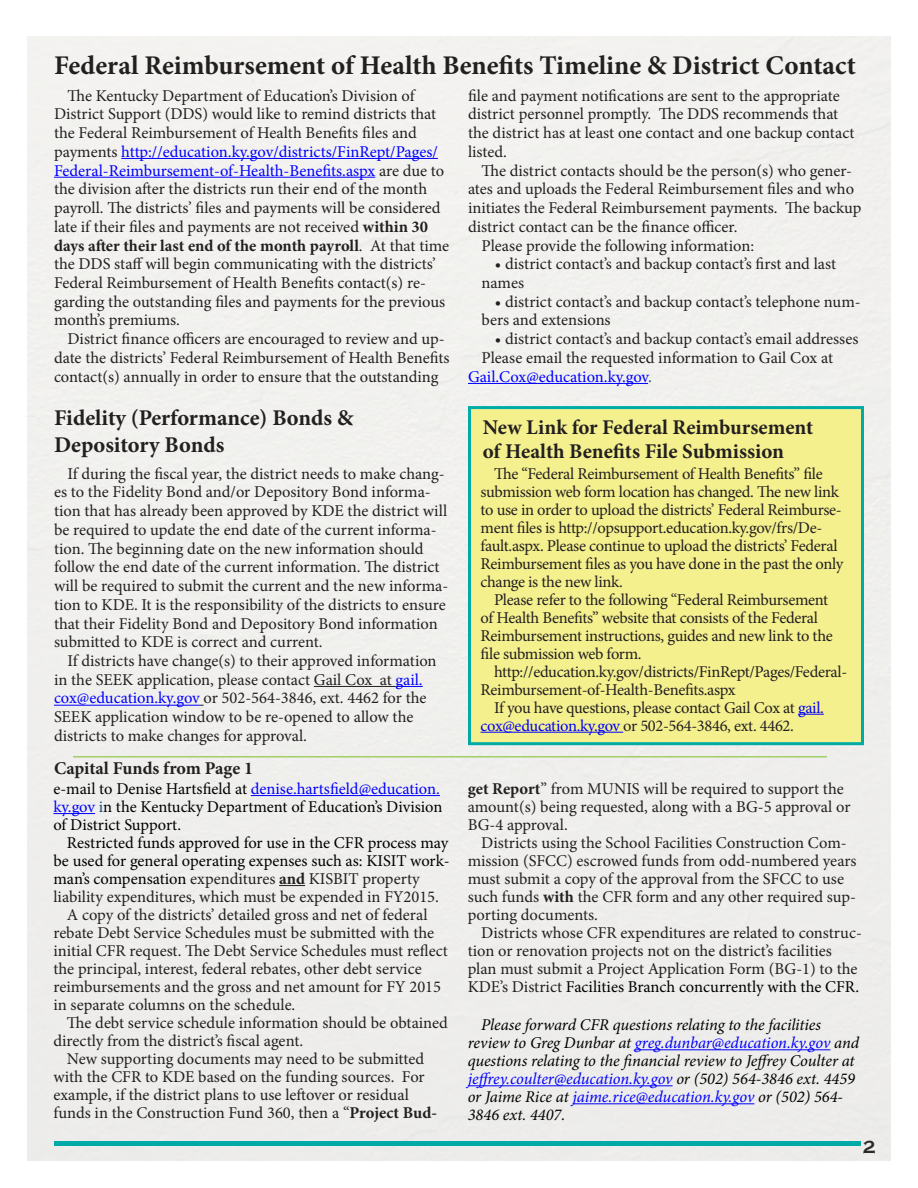
<style>
.page{position:relative;width:918px;height:1188px;background:#fff}
.page>*{position:absolute;margin:0;border:0;box-sizing:border-box;transform-origin:0 0}
.t1{font:700 27px "Minion Pro";color:#231f20}
.t2{font:700 22.5px/27px "Minion Pro";color:#231f20}
.t3{font:700 21px/24px "Minion Pro";color:#231f20}
.t4{font:700 18px "Minion Pro";color:#231f20}
.t5{font:700 18px "Copperplate Gothic";color:#231f20}
.t6{font:16.5px/18.8px "Minion Pro";letter-spacing:-.005em;color:#231f20}
.t7{font:italic 16.5px/18px "Minion Pro";letter-spacing:-.005em;color:#000}
.t8{font:16.5px/18px "Minion Pro";color:#000}
.t9{font:16.5px "Minion Pro";color:#00f}
.s1{color:#00f}
.s2{font-weight:700}
.s3{color:#1f497d}
.s4{color:#000}
</style>
<div class="page">
<div style="left:27px;top:36px;width:864px;height:1125px;background:#f0efed"></div>
<div style="left:468px;top:406px;width:396px;height:339px;background:#f4f08e;border:3px solid #00aaa6"></div>
<hr style="left:54px;top:1142px;width:807px;height:4px;background:#00aaa6">
<hr style="left:251px;top:795px;width:189px;height:1px;background:#00f">
<hr style="left:53px;top:813px;width:42px;height:1px;background:#00f">
<svg style="left:279px;top:885px;width:26px;height:1px"></svg>
<hr style="left:635px;top:1049px;width:195px;height:1px;background:#00f">
<hr style="left:468px;top:1085px;width:205px;height:1px;background:#00f">
<hr style="left:573px;top:1103px;width:181px;height:1px;background:#00f">
<hr style="left:73px;top:756px;width:754px;height:2px;background:#a0cf67">
<svg style="left:798px;top:714px;width:26px;height:1px"></svg>
<hr style="left:481px;top:732px;width:142px;height:1px;background:#00f">
<hr style="left:314px;top:686px;width:82px;height:1px;background:#231f20">
<svg style="left:396px;top:686px;width:27px;height:1px"></svg>
<hr style="left:54px;top:705px;width:146px;height:1px;background:#00f">
<hr style="left:121px;top:158px;width:317px;height:1px;background:#00f">
<hr style="left:54px;top:177px;width:321px;height:1px;background:#00f">
<hr style="left:468px;top:383px;width:180px;height:1px;background:#00f">
<h1 class="t1" style="left:54px;top:46px;width:803px">Federal Reimbursement of Health Benefits Timeline &amp; District Contact</h1>
<p class="t6" style="left:54px;top:86px;width:397px;text-indent:13px">The Kentucky Department of Education’s Division of District Support (DDS) would like to remind districts that the Federal Reimbursement of Health Benefits files and payments <span class="s1">http://education.ky.gov/districts/FinRept/Pages/ Federal-Reimbursement-of-Health-Benefits.aspx</span> are due to the division after the districts run their end of the month payroll. The districts’ files and payments will be considered late if their files and payments are not received <span class="s2">within 30 days after their last end of the month payroll</span>. At that time the DDS staff will begin communicating with the districts’ Federal Reimbursement of Health Benefits contact(s) re&shy;garding the outstanding files and payments for the previous month’s premiums.</p>
<p class="t6" style="left:54px;top:330px;width:397px;text-indent:13px">District finance officers are encouraged to review and up&shy;date the districts’ Federal Reimbursement of Health Benefits contact(s) annually in order to ensure that the outstanding</p>
<h2 class="t2" style="left:54px;top:404px;width:301px">Fidelity (Performance) Bonds &amp;<br>Depository Bonds</h2>
<p class="t6" style="left:54px;top:464px;width:396px;text-indent:13px">If during the fiscal year, the district needs to make chang&shy;es to the Fidelity Bond and/or Depository Bond informa&shy;tion that has already been approved by KDE the district will be required to update the end date of the current informa&shy;tion. The beginning date on the new information should follow the end date of the current information. The district will be required to submit the current and the new informa&shy;tion to KDE. It is the responsibility of the districts to ensure that their Fidelity Bond and Depository Bond information submitted to KDE is correct and current.</p>
<p class="t6" style="left:54px;top:651px;width:384px;text-indent:13px">If districts have change(s) to their approved information in the SEEK application, please contact Gail Cox at <span class="s1">gail. cox@education.ky.gov</span> or 502-564-3846, ext. 4462 for the SEEK application window to be re-opened to allow the districts to make changes for approval.</p>
<p class="t4" style="left:54px;top:756px;width:201px">Capital Funds from Page 1</p>
<p class="t8" style="left:53px;top:780px;width:391px">e-mail to Denise Hartsfield at <span class="s1">denise.hartsfield@education. ky.gov</span> <span class="s3">i</span>n the Kentucky Department of Education’s Division of District Support.</p>
<p class="t8" style="left:67px;top:834px;width:383px">Restricted funds approved for use in the CFR process may</p>
<p class="t8" style="left:53px;top:852px;width:398px">be used for general operating expenses such as: KISIT work-</p>
<p class="t6" style="left:53px;top:869px;width:368px"><span class="s4">man’s compensation</span> expenditures <span class="s2">and</span> KISBIT property</p>
<p class="t6" style="left:53px;top:887px;width:387px">liability expenditures, which must be expended in FY2015.</p>
<p class="t6" style="left:67px;top:905px;width:362px">A copy of the districts’ detailed gross and net of federal</p>
<p class="t6" style="left:53px;top:923px;width:382px">rebate Debt Service Schedules must be submitted with the</p>
<p class="t6" style="left:53px;top:941px;width:396px">initial CFR request. The Debt Service Schedules must reflect</p>
<p class="t6" style="left:53px;top:959px;width:370px">the principal, interest, federal rebates, other debt service</p>
<p class="t6" style="left:53px;top:977px;width:389px">reimbursements and the gross and net amount for FY 2015</p>
<p class="t6" style="left:53px;top:995px;width:243px">in separate columns on the schedule.</p>
<p class="t6" style="left:67px;top:1013px;width:383px">The debt service schedule information should be obtained</p>
<p class="t6" style="left:53px;top:1031px;width:251px">directly from the district’s fiscal agent.</p>
<p class="t6" style="left:67px;top:1049px;width:359px">New supporting documents may need to be submitted</p>
<p class="t6" style="left:53px;top:1067px;width:373px">with the CFR to KDE based on the funding sources. For</p>
<p class="t6" style="left:53px;top:1085px;width:357px">example, if the district plans to use leftover or residual</p>
<p class="t6" style="left:53px;top:1103px;width:385px">funds in the Construction Fund 360, then a “<span class="s2">Project Bud-</span></p>
<p class="t6" style="left:468px;top:86px;width:388px">file and payment notifications are sent to the appropriate district personnel promptly. The DDS recommends that the district has at least one contact and one backup contact listed.</p>
<p class="t6" style="left:481px;top:161px;width:372px">The district contacts should be the person(s) who gener-</p>
<p class="t6" style="left:468px;top:180px;width:388px">ates and uploads the Federal Reimbursement files and who</p>
<p class="t6" style="left:468px;top:198px;width:395px">initiates the Federal Reimbursement payments. The backup</p>
<p class="t6" style="left:468px;top:217px;width:271px">district contact can be the finance officer.</p>
<p class="t6" style="left:481px;top:236px;width:274px">Please provide the following information:</p>
<p class="t6" style="left:481px;top:255px;width:356px;text-indent:13px">• district contact’s and backup contact’s first and last names</p>
<p class="t6" style="left:481px;top:292px;width:381px;text-indent:13px">• district contact’s and backup contact’s telephone num&shy;bers and extensions</p>
<p class="t6" style="left:495px;top:330px;width:365px">• district contact’s and backup contact’s email addresses</p>
<p class="t6" style="left:481px;top:348px;width:353px">Please email the requested information to Gail Cox at</p>
<p class="t9" style="left:468px;top:365px;width:185px">Gail.Cox@education.ky.gov<span class="s3">.</span></p>
<p class="t3" style="left:483px;top:415px;width:332px">New Link for Federal Reimbursement of Health Benefits File Submission</p>
<p class="t6" style="left:481px;top:464px;width:364px;line-height:18px;text-indent:13px">The “Federal Reimbursement of Health Benefits” file submission web form location has changed. The new link to use in order to upload the districts’ Federal Reimburse&shy;ment files is http://opsupport.education.ky.gov/frs/De&shy;fault.aspx. Please continue to upload the districts’ Federal Reimbursement files as you have done in the past the only change is the new link.</p>
<p class="t6" style="left:481px;top:590px;width:354px;line-height:18px;text-indent:13px">Please refer to the following “Federal Reimbursement of Health Benefits” website that consists of the Federal Reimbursement instructions, guides and new link to the file submission web form.</p>
<p class="t6" style="left:481px;top:662px;width:368px;line-height:18px;text-indent:13px">http://education.ky.gov/districts/FinRept/Pages/Federal-<br>Reimbursement-of-Health-Benefits.aspx</p>
<p class="t6" style="left:481px;top:698px;width:345px;line-height:18px;text-indent:13px">If you have questions, please contact Gail Cox at <span class="s1">gail. cox@education.ky.gov</span> or 502-564-3846, ext. 4462.</p>
<p class="t6" style="left:468px;top:780px;width:384px;line-height:18px"><span class="s2">get Report</span>” from MUNIS will be required to support the amount(s) being requested, along with a BG-5 approval or<br>BG-4 approval.</p>
<p class="t6" style="left:468px;top:834px;width:390px;line-height:18px;text-indent:13px">Districts using the School Facilities Construction Com&shy;mission (SFCC) escrowed funds from odd-numbered years must submit a copy of the approval from the SFCC to use such funds <span class="s2">with</span> the CFR form and any other required sup&shy;porting documents.</p>
<p class="t6" style="left:468px;top:924px;width:396px;line-height:18px;text-indent:13px">Districts whose CFR expenditures are related to construc&shy;tion or renovation projects not on the district’s facilities plan must submit a Project Application Form (BG-1) to the KDE’s District <span class="s4">Facilities Branch concurrently with the CFR.</span></p>
<p class="t7" style="left:468px;top:1016px;width:393px;text-indent:13px">Please forward CFR questions relating to the facilities review to Greg Dunbar at <span class="s1">greg.dunbar@education.ky.gov</span> and questions relating to the financial review to Jeffrey Coulter at <span class="s1">jeffrey.coulter@education.ky.gov</span> or (502) 564-3846 ext. 4459 or Jaime Rice at <span class="s1">jaime.rice@education.ky.gov</span> or (502) 564- 3846 ext. 4407.</p>
<p class="t5" style="left:863px;top:1137px;width:14px">2</p>
</div>
